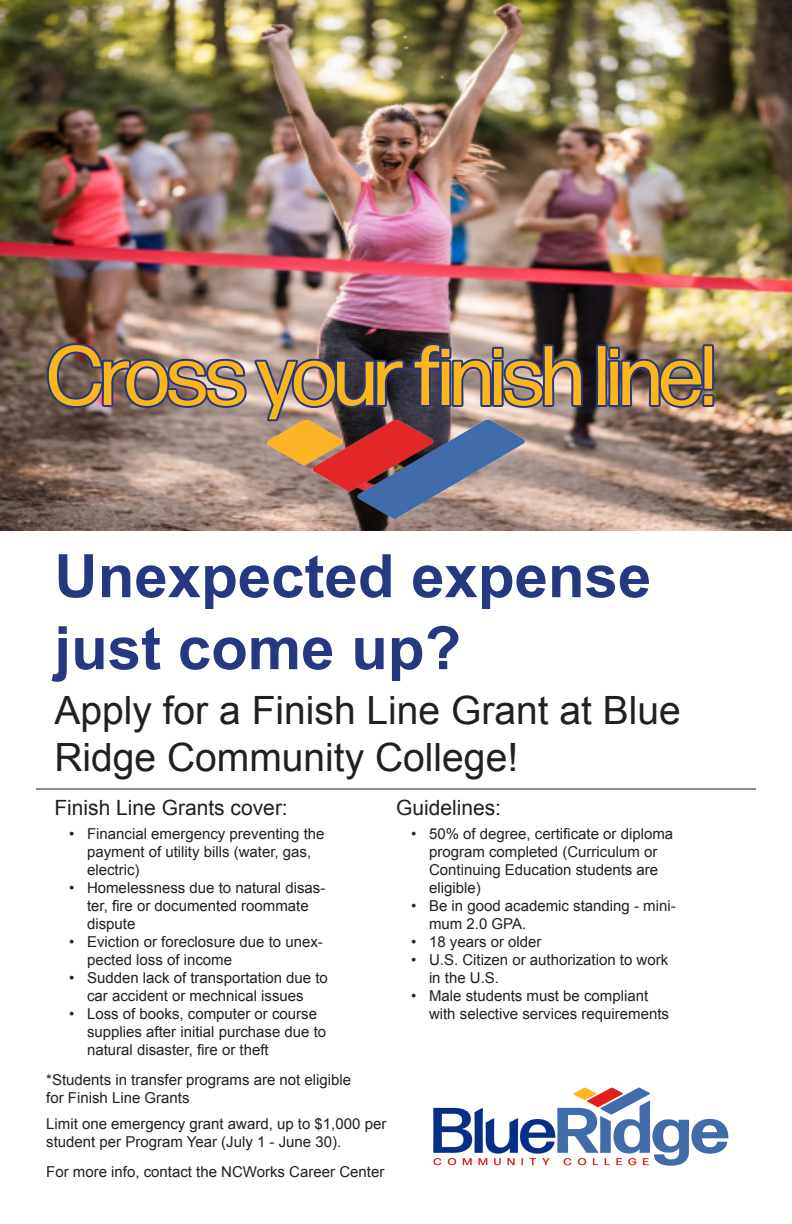
<style>
.page{position:relative;width:792px;height:1224px;background:#fff}
.page>*{position:absolute;margin:0;border:0;box-sizing:border-box;transform-origin:0 0}
.t1{font:84px "Forma DJR Banner";color:#fcb61c}
.t2{font:700 60px/72px "Arial";color:#263980}
.t3{font:39px/46.8px "Arial";color:#231f20}
.t4{font:21px "Arial";color:#231f20}
.t5{font:15px/18px "Arial";color:#231f20}
</style>
<div class="page">
<img style="left:0;top:0;width:792px;height:531px">
<img style="left:268px;top:423px;width:256px;height:96px">
<img style="left:45px;top:341px;width:540px;height:82px">
<div style="left:596px;top:344px;width:12px;height:63px;border:4px solid #263980"></div>
<img style="left:606px;top:342px;width:110px;height:68px">
<hr style="left:36px;top:788px;width:720px;height:2px;background:#231f20">
<img style="left:433px;top:1087px;width:296px;height:79px">
<p class="t1" style="left:48px;top:325px;width:668px">Cross your finish line!</p>
<p class="t2" style="left:54px;top:542px;width:598px">Unexpected expense just come up?</p>
<p class="t3" style="left:54px;top:688px;width:628px">Apply for a Finish Line Grant at Blue<br>Ridge Community College!</p>
<p class="t4" style="left:54px;top:794px;width:235px">Finish Line Grants cover:</p>
<p class="t5" style="left:87px;top:825px;width:239px;text-indent:-18px">• Financial emergency preventing the payment of utility bills (water, gas, electric)</p>
<p class="t5" style="left:87px;top:879px;width:240px;text-indent:-18px">• Homelessness due to natural disas&shy;ter, fire or documented roommate dispute</p>
<p class="t5" style="left:87px;top:933px;width:237px;text-indent:-18px">• Eviction or foreclosure due to unex&shy;pected loss of income</p>
<p class="t5" style="left:69px;top:969px;width:260px;text-align:center">• Sudden lack of transportation due to car accident or mechnical issues</p>
<p class="t5" style="left:87px;top:1005px;width:241px;text-indent:-18px">• Loss of books, computer or course supplies after initial purchase due to natural disaster, fire or theft</p>
<p class="t4" style="left:396px;top:794px;width:107px">Guidelines:</p>
<p class="t5" style="left:429px;top:825px;width:246px;text-indent:-18px">• 50% of degree, certificate or diploma program completed (Curriculum or<br>Continuing Education students are eligible)</p>
<p class="t5" style="left:429px;top:897px;width:248px;text-indent:-18px">• Be in good academic standing - mini&shy;mum 2.0 GPA.</p>
<p class="t5" style="left:411px;top:933px;width:132px">• 18 years or older</p>
<p class="t5" style="left:429px;top:951px;width:241px;text-indent:-18px">• U.S. Citizen or authorization to work in the U.S.</p>
<p class="t5" style="left:429px;top:987px;width:242px;text-indent:-18px">• Male students must be compliant with selective services requirements</p>
<p class="t5" style="left:46px;top:1071px;width:307px">*Students in transfer programs are not eligible for Finish Line Grants</p>
<p class="t5" style="left:46px;top:1115px;width:342px">Limit one emergency grant award, up to $1,000 per student per Program Year (July 1 - June 30).</p>
<p class="t5" style="left:46px;top:1163px;width:340px">For more info, contact the NCWorks Career Center</p>
</div>
